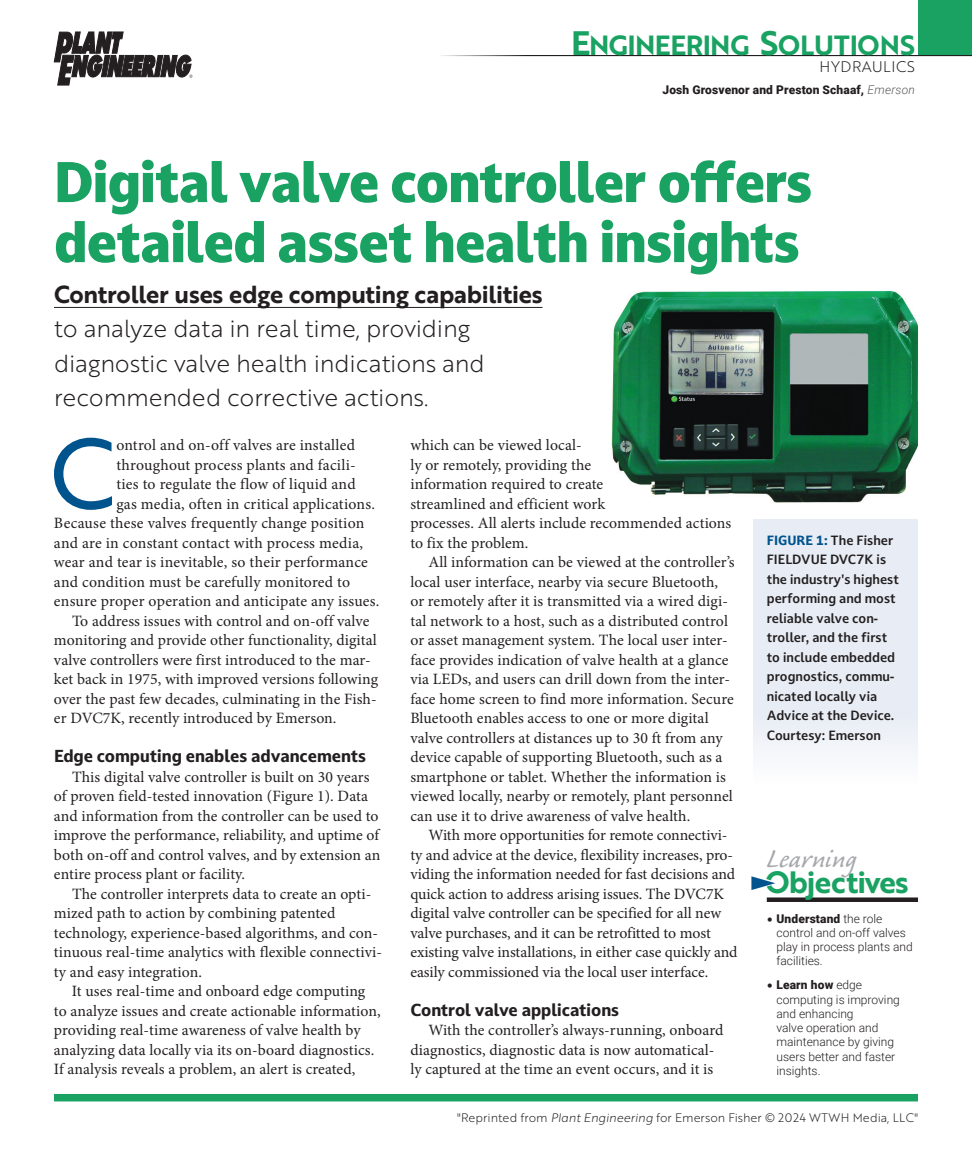
<style>
.page{position:relative;width:972px;height:1175px;background:#fff}
.page>*{position:absolute;margin:0;border:0;box-sizing:border-box;transform-origin:0 0}
.t1{font:97.05px "Brother 1816 Regular";color:#00548e}
.t2{font:900 54px/60px "Darkmode Darkmode On";letter-spacing:-.02em;color:#19a262}
.t3{font:33px "Caliban Std";letter-spacing:.02em;color:#a8a9ad}
.t4{font:30px "Brother 1816 Bold";letter-spacing:-.03em;color:#19a262}
.t5{font:27px "Brother 1816 Bold";letter-spacing:-.02em;color:#19a262}
.t6{font:24px/34.5px "Brother 1816 Light";letter-spacing:-.01em;color:#231f20}
.t7{font:24px "Brother 1816 Bold";letter-spacing:-.01em;color:#231f20}
.t8{font:16.5px "Darkmode Darkmode On X Bold";letter-spacing:-.005em;color:#231f20}
.t9{font:15.75px/19.5px "Minion Pro";letter-spacing:.005em;color:#231f20}
.t10{font:15px "Brother 1816 Light";letter-spacing:.04em;color:#231f20}
.t11{font:700 12.75px/19.5px "Darkmode Darkmode On";color:#231f20}
.t12{font:300 12px/14.2px "Roboto";color:#231f20}
.t13{font:12px "Brother 1816 Light";color:#231f20}
.t14{font:900 12px "Roboto";letter-spacing:.01em;color:#231f20}
.s1{font-size:33px}
.s2{font-weight:300;font-style:italic;color:#57585a}
.s3{font-family:"Darkmode Darkmode On X Bold";font-weight:400;color:#00548e}
.s4{font-family:"Minion Pro";font-weight:400;font-size:15.75px}
.s5{font-weight:900}
.s6{font-family:"Brother 1816 Light Italic"}
</style>
<div class="page">
<img style="left:611px;top:291px;width:307px;height:212px">
<hr style="left:54px;top:307px;width:489px;height:1px;background:#231f20">
<div style="left:767px;top:897px;width:151px;height:5px;background:#231f20"></div>
<svg style="left:54px;top:1094px;width:864px;height:8px;fill:#19a262"></svg>
<div style="left:753px;top:519px;width:165px;height:265px;background:#e8edf5"></div>
<div style="left:918px;top:0;width:54px;height:56px;background:#19a262"></div>
<hr style="left:440px;top:55px;width:532px;height:1px;background:#231f20">
<svg style="left:54px;top:31px;width:139px;height:55px"></svg>
<h3 class="t5" style="left:571px;top:25px;width:345px"><span class="s1">E</span>NGINEERING <span class="s1">S</span>OLUTIONS</h3>
<p class="t10" style="left:820px;top:56px;width:97px">HYDRAULICS</p>
<p class="t14" style="left:663px;top:81px;width:254px">Josh Grosvenor and Preston Schaaf, <span class="s2">Emerson</span></p>
<h2 class="t2" style="left:54px;top:151px;width:760px">Digital valve controller offers detailed asset health insights</h2>
<h3 class="t7" style="left:54px;top:276px;width:490px">Controller uses edge computing capabilities</h3>
<h3 class="t6" style="left:54px;top:311px;width:432px">to analyze data in real time, providing diagnostic valve health indications and recommended corrective actions.</h3>
<h1 class="t1" style="left:50px;top:401px;width:66px">C</h1>
<p class="t9" style="left:116px;top:435px;width:240px">ontrol and on-off valves are installed</p>
<p class="t9" style="left:410px;top:435px;width:322px">which can be viewed local-<br>ly or remotely, providing the<br>information required to create<br>streamlined and efficient work<br>processes. All alerts include recommended actions to fix the problem.</p>
<p class="t9" style="left:410px;top:552px;width:326px;text-indent:18px">All information can be viewed at the controller’s local user interface, nearby via secure Bluetooth, or remotely after it is transmitted via a wired digi&shy;tal network to a host, such as a distributed control or asset management system. The local user inter&shy;face provides indication of valve health at a glance via LEDs, and users can drill down from the inter&shy;face home screen to find more information. Secure Bluetooth enables access to one or more digital valve controllers at distances up to 30 ft from any device capable of supporting Bluetooth, such as a smartphone or tablet. Whether the information is viewed locally, nearby or remotely, plant personnel can use it to drive awareness of valve health.</p>
<p class="t9" style="left:410px;top:825px;width:329px;text-indent:18px">With more opportunities for remote connectivi&shy;ty and advice at the device, flexibility increases, pro&shy;viding the information needed for fast decisions and quick action to address arising issues. The DVC7K digital valve controller can be specified for all new valve purchases, and it can be retrofitted to most existing valve installations, in either case quickly and easily commissioned via the local user interface.</p>
<p class="t8" style="left:410px;top:998px;width:210px">Control valve applications</p>
<p class="t9" style="left:410px;top:1020px;width:315px;text-indent:18px">With the controller’s always-running, onboard diagnostics, diagnostic data is now automatical&shy;ly captured at the time an event occurs, and it is</p>
<p class="t9" style="left:116px;top:455px;width:241px">throughout process plants and facili-</p>
<p class="t9" style="left:116px;top:474px;width:241px">ties to regulate the flow of liquid and</p>
<p class="t9" style="left:116px;top:494px;width:260px">gas media, often in critical applications.</p>
<p class="t9" style="left:54px;top:513px;width:312px">Because these valves frequently change position</p>
<p class="t9" style="left:54px;top:533px;width:311px">and are in constant contact with process media,</p>
<p class="t9" style="left:54px;top:552px;width:315px">wear and tear is inevitable, so their performance</p>
<p class="t9" style="left:54px;top:572px;width:298px">and condition must be carefully monitored to</p>
<p class="t9" style="left:54px;top:591px;width:327px">ensure proper operation and anticipate any issues.</p>
<p class="t9" style="left:72px;top:611px;width:299px">To address issues with control and on-off valve</p>
<p class="t9" style="left:54px;top:630px;width:324px">monitoring and provide other functionality, digital</p>
<p class="t9" style="left:54px;top:650px;width:318px">valve controllers were first introduced to the mar-</p>
<p class="t9" style="left:54px;top:669px;width:326px">ket back in 1975, with improved versions following</p>
<p class="t9" style="left:54px;top:689px;width:324px">over the past few decades, culminating in the Fish-</p>
<p class="t9" style="left:54px;top:708px;width:284px">er DVC7K, recently introduced by Emerson.</p>
<p class="t8" style="left:54px;top:745px;width:314px">Edge computing enables advancements</p>
<p class="t9" style="left:54px;top:767px;width:328px;text-indent:18px">This digital valve controller is built on 30 years of proven field-tested innovation (Figure 1). Data and information from the controller can be used to improve the performance, reliability, and uptime of both on-off and control valves, and by extension an entire process plant or facility.</p>
<p class="t9" style="left:54px;top:884px;width:330px;text-indent:18px">The controller interprets data to create an opti&shy;mized path to action by combining patented technology, experience-based algorithms, and con&shy;tinuous real-time analytics with flexible connectivi&shy;ty and easy integration.</p>
<p class="t9" style="left:54px;top:981px;width:328px;text-indent:18px">It uses real-time and onboard edge computing to analyze issues and create actionable information, providing real-time awareness of valve health by analyzing data locally via its on-board diagnostics.<br>If analysis reveals a problem, an alert is created,</p>
<p class="t11" style="left:767px;top:530px;width:134px"><span class="s3">FIGURE 1:</span> The Fisher<br>FIELDVUE DVC7K is the industry's highest performing and most reliable valve con&shy;troller, and the first to include embedded prognostics, commu&shy;nicated locally via<br>Advice at the Device.<br>Courtesy: Emerson</p>
<h3 class="t3" style="left:767px;top:842px;width:91px">Learning</h3>
<h3 class="t4" style="left:765px;top:859px;width:145px">Objectives</h3>
<p class="t12" style="left:777px;top:910px;width:138px;text-indent:-10px"><span class="s4">•</span> <span class="s5">Understand</span> the role control and on-off valves play in process plants and facilities.</p>
<p class="t12" style="left:777px;top:977px;width:125px;text-indent:-10px"><span class="s4">•</span> <span class="s5">Learn how</span> edge computing is improving and enhancing<br>valve operation and maintenance by giving users better and faster insights.</p>
<p class="t13" style="left:457px;top:1109px;width:462px">"Reprinted from <span class="s6">Plant Engineering</span> for Emerson Fisher © 2024 WTWH Media, LLC"</p>
</div>
